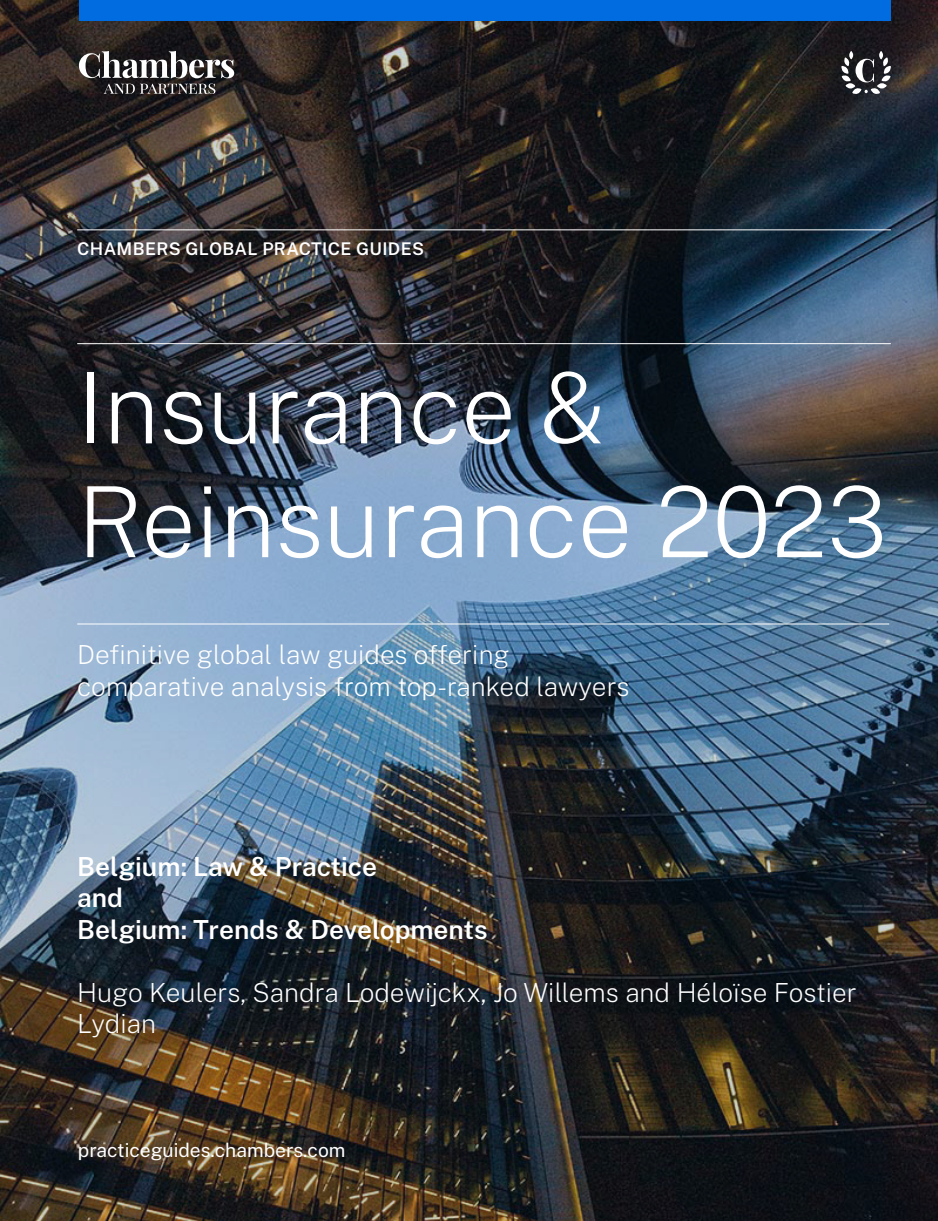
<style>
.page{position:relative;width:938px;height:1221px;background:#fff}
.page>*{position:absolute;margin:0;border:0;box-sizing:border-box;transform-origin:0 0}
._01_Large_Heading{font:200 98px/113.8px "Public Sans";color:#fff}
._02_Subheading{font:200 26.25px/31.5px "Public Sans";color:#fff}
._02_Subheading_w_o_r{font:200 26.25px/31.5px "Public Sans";color:#fff}
._02_Subheading_w_o_r-2{font:600 26.25px "Public Sans";color:#fff}
.t1{font:19.25px "Public Sans";color:#fff}
._00_Small_Header{font:600 17.5px "Public Sans";letter-spacing:.02em;color:#fff}
</style>
<div class="page">
<img style="left:0;top:0;width:938px;height:1220px">
<div style="left:79px;top:0;width:811px;height:21px;background:#006ce0"></div>
<svg style="left:841px;top:51px;width:50px;height:43px"></svg>
<svg style="left:79px;top:51px;width:155px;height:43px"></svg>
<hr style="left:77px;top:229px;width:813px;height:1px;background:#fff">
<hr style="left:77px;top:343px;width:813px;height:1px;background:#fff">
<hr style="left:77px;top:623px;width:812px;height:1px;background:#fff">
<p class="_00_Small_Header" style="left:77px;top:236px;width:348px">CHAMBERS GLOBAL PRACTICE GUIDES</p>
<p class="_01_Large_Heading" style="left:77px;top:345px;width:811px">Insurance &amp;<br>Reinsurance 2023</p>
<p class="_02_Subheading" style="left:77px;top:637px;width:554px">Definitive global law guides offering comparative analysis from top-ranked lawyers</p>
<p class="_02_Subheading_w_o_r-2" style="left:77px;top:846px;width:301px">Belgium: Law &amp; Practice</p>
<p class="_02_Subheading_w_o_r-2" style="left:77px;top:877px;width:47px">and</p>
<p class="_02_Subheading_w_o_r-2" style="left:77px;top:909px;width:412px">Belgium: Trends &amp; Developments</p>
<p class="_02_Subheading_w_o_r" style="left:77px;top:974px;width:781px">Hugo Keulers, Sandra Lodewijckx, Jo Willems and Héloïse Fostier<br>Lydian</p>
<p class="t1" style="left:78px;top:1135px;width:269px">practiceguides.chambers.com</p>
</div>
